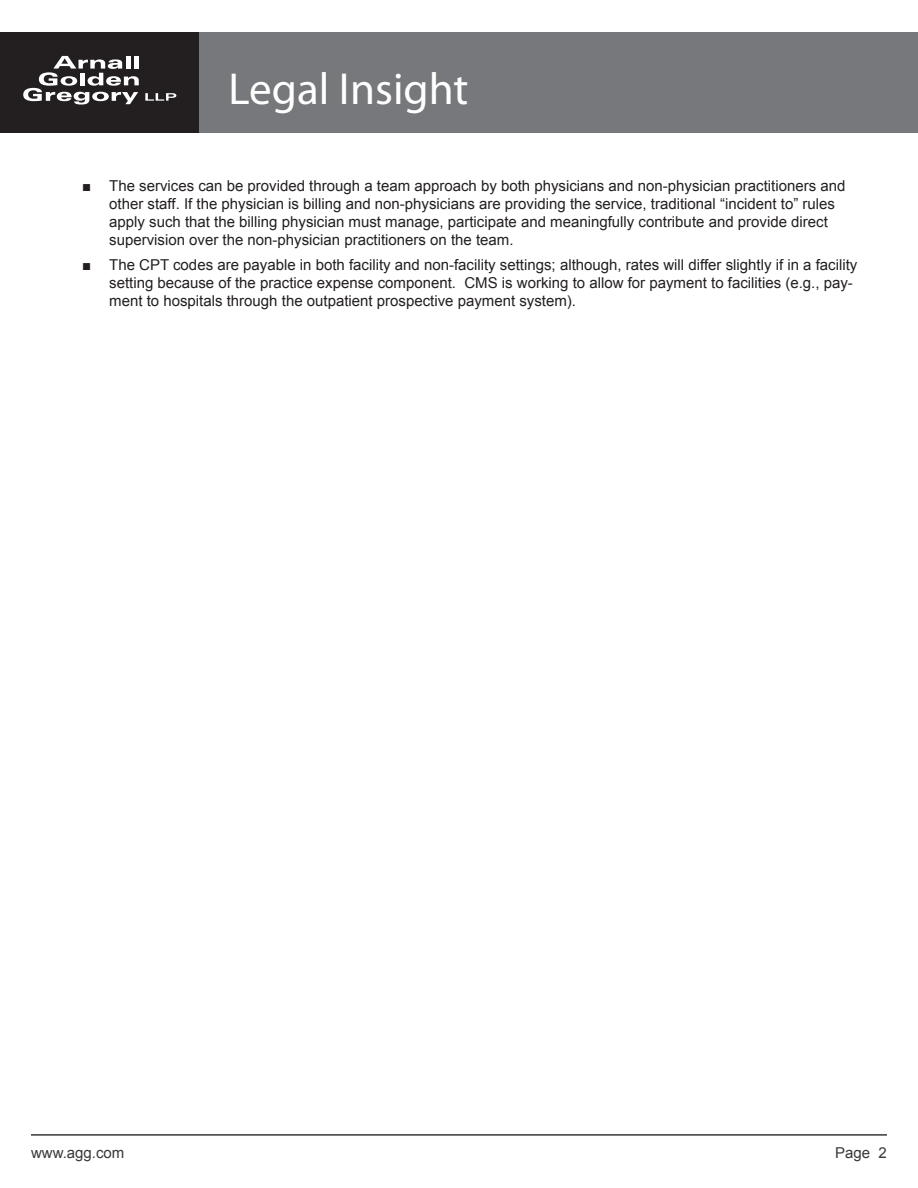
<style>
.page{position:relative;width:918px;height:1188px;background:#fff}
.page>*{position:absolute;margin:0;border:0;box-sizing:border-box;transform-origin:0 0}
.t1{font:45px "Myriad Pro";color:#fff}
.t2{font:15px/18px "Arial";color:#231f20}
.t3{font:15px "Arial";color:#383839}
</style>
<div class="page">
<div style="left:0;top:32px;width:200px;height:101px;background:#231f20"></div>
<svg style="left:23px;top:56px;width:116px;height:49px"></svg>
<svg style="left:145px;top:93px;width:31px;height:8px"></svg>
<div style="left:200px;top:32px;width:718px;height:101px;background:#76787b"></div>
<hr style="left:31px;top:1134px;width:856px;height:2px;background:#383839">
<h1 class="t1" style="left:229px;top:61px;width:241px">Legal Insight</h1>
<p class="t2" style="left:109px;top:177px;width:738px;text-indent:-27px">■ The services can be provided through a team approach by both physicians and non-physician practitioners and other staff. If the physician is billing and non-physicians are providing the service, traditional “incident to” rules apply such that the billing physician must manage, participate and meaningfully contribute and provide direct supervision over the non-physician practitioners on the team.</p>
<p class="t2" style="left:109px;top:256px;width:750px;text-indent:-27px">■ The CPT codes are payable in both facility and non-facility settings; although, rates will differ slightly if in a facility setting because of the practice expense component. CMS is working to allow for payment to facilities (e.g., pay&shy;ment to hospitals through the outpatient prospective payment system).</p>
<p class="t3" style="left:31px;top:1142px;width:95px">www.agg.com</p>
<p class="t3" style="left:835px;top:1142px;width:53px">Page 2</p>
</div>
